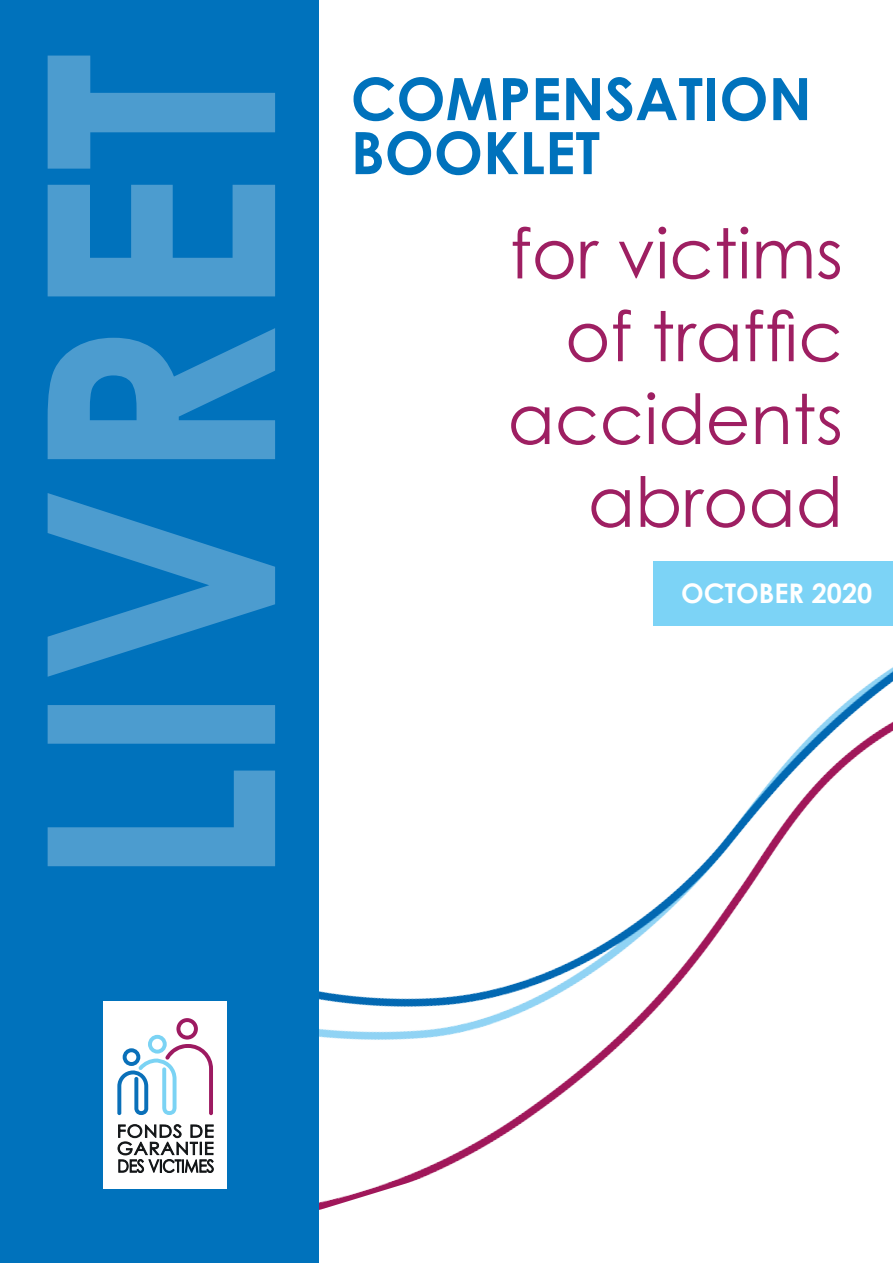
<style>
.page{position:relative;width:893px;height:1263px;background:#fff}
.page>*{position:absolute;margin:0;border:0;box-sizing:border-box;transform-origin:0 0}
.t1{font:69px/82.8px "Century Gothic";color:#9e1f62;text-align:right}
.t2{font:700 58.5px/54px "Century Gothic";color:#0072bc}
.t3{font:700 27px "Century Gothic";color:#fff}
</style>
<div class="page">
<div style="left:653px;top:561px;width:240px;height:65px;background:#7cd3f6"></div>
<img style="left:319px;top:667px;width:574px;height:543px">
<div style="left:0;top:0;width:319px;height:1263px;background:#0072bc"></div>
<div style="left:103px;top:1002px;width:124px;height:187px;background:#fff"></div>
<svg style="left:117px;top:1018px;width:96px;height:97px"></svg>
<svg style="left:117px;top:1124px;width:97px;height:49px"></svg>
<svg style="left:48px;top:56px;width:227px;height:810px"></svg>
<p class="t2" style="left:351px;top:69px;width:462px">COMPENSATION<br>BOOKLET</p>
<p class="t1" style="left:508px;top:211px;width:337px">for victims of traffic accidents abroad</p>
<p class="t3" style="left:681px;top:573px;width:193px">OCTOBER 2020</p>
</div>
